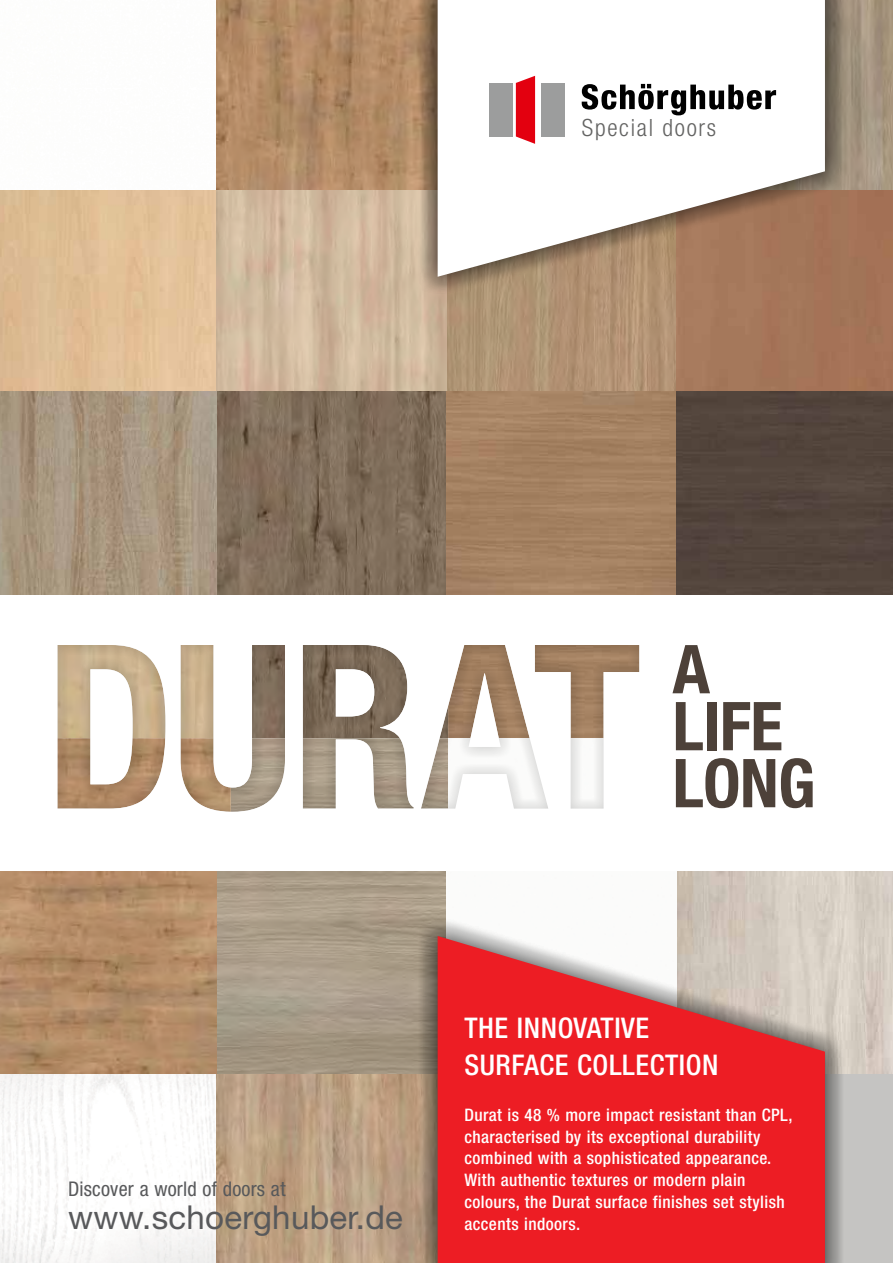
<style>
.page{position:relative;width:893px;height:1263px;background:#fff}
.page>*{position:absolute;margin:0;border:0;box-sizing:border-box;transform-origin:0 0}
.t1{font:700 condensed 67.5px/57px "Hoermann Helvetica Neue";letter-spacing:-.01em;color:#4d4139}
.t2{font:33px "Hoermann Helvetica Neue Rm";letter-spacing:.01em;color:#58595b}
.t3{font:500 condensed 28.5px/37.5px "Hoermann Helvetica Neue";letter-spacing:.02em;color:#fff}
.t4{font:300 condensed 23.85px "Hoermann Helvetica Neue";letter-spacing:.075em;color:#636362}
.t5{font:condensed 20.25px "Hoermann Helvetica Neue";letter-spacing:.01em;color:#58595b}
.t6{font:500 condensed 17.25px/21.8px "Hoermann Helvetica Neue";letter-spacing:.025em;color:#fff}
</style>
<div class="page">
<img style="left:0;top:0;width:893px;height:594px">
<img style="left:0;top:871px;width:893px;height:392px">
<svg style="left:419px;top:0;width:425px;height:294px;background:#9a7e64"></svg>
<svg style="left:438px;top:0;width:387px;height:277px"></svg>
<svg style="left:419px;top:919px;width:425px;height:344px"></svg>
<svg style="left:438px;top:936px;width:387px;height:327px;background:#e83b40"></svg>
<svg style="left:57px;top:645px;width:583px;height:167px"></svg>
<div style="left:480px;top:67px;width:327px;height:87px;background:#fff"></div>
<div style="left:541px;top:83px;width:24px;height:53px;background:#9c9d9d"></div>
<svg style="left:516px;top:76px;width:19px;height:68px"></svg>
<svg style="left:582px;top:84px;width:194px;height:32px"></svg>
<div style="left:489px;top:83px;width:24px;height:53px;background:#9c9d9d"></div>
<h3 class="t4" style="left:582px;top:112px;width:136px">Special doors</h3>
<h1 class="t1" style="left:672px;top:638px;width:145px">A<br>LIFE<br>LONG</h1>
<p class="t5" style="left:68px;top:1175px;width:219px">Discover a world of doors at</p>
<h2 class="t2" style="left:68px;top:1194px;width:336px">www.schoerghuber.de</h2>
<h3 class="t3" style="left:464px;top:1007px;width:256px">THE INNOVATIVE<br>SURFACE COLLECTION</h3>
<p class="t6" style="left:464px;top:1103px;width:330px">Durat is 48 % more impact resistant than CPL, characterised by its exceptional durability combined with a sophisticated appearance.<br>With authentic textures or modern plain colours, the Durat surface finishes set stylish accents indoors.</p>
</div>
